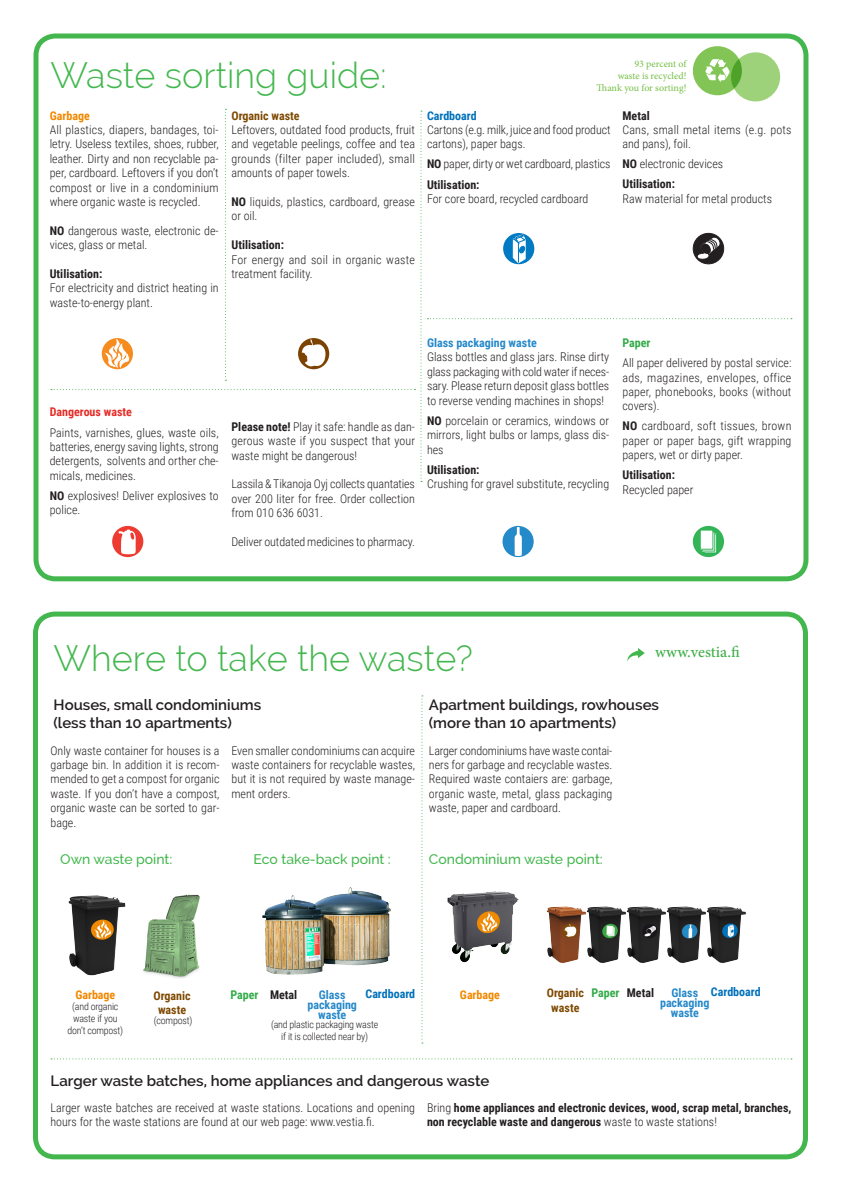
<style>
.page{position:relative;width:842px;height:1191px;background:#fff}
.page>*{position:absolute;margin:0;border:0;box-sizing:border-box;transform-origin:0 0}
.Otsikko{font:300 36px "Raleway";color:#43b74e}
.t1{font:500 16px "Minion Pro";letter-spacing:.005em;color:#40ae49}
.otsikko2{font:600 15px/18px "Raleway";color:#231f20}
.Otsikko3{font:500 14px "Raleway";color:#43b74e}
.Ohje{font:300 12px/14.4px "Roboto Condensed";color:#231f20;text-align:justify}
.Ohje-2{font:700 12px/14.4px "Roboto Condensed";color:#231f20}
.Ohje-3{font:700 12px/10px "Roboto Condensed";color:#2689ca;text-align:center}
.Ohje-4{font:300 12px/14.4px "Roboto Condensed";letter-spacing:.02em;color:#231f20}
.Ohje-5{font:700 12px/14.4px "Roboto Condensed";color:#7e4900;text-align:center}
.Ohje-6{font:700 12px "Roboto Condensed";color:#0071bb}
.Ohje-7{font:700 12px "Roboto Condensed";color:#f18800}
.Ohje-8{font:700 12px "Roboto Condensed";color:#32aa48}
.Ohje-9{font:700 12px "Roboto Condensed";color:#e62b27}
.Ohje-10{font:300 10px/12px "Roboto Condensed";letter-spacing:-.02em;color:#231f20;text-align:center}
.t2{font:10px "Minion Pro";letter-spacing:-.005em;color:#74bf43}
.s1{font-weight:700}
.s2{font-weight:300}
</style>
<div class="page">
<div style="left:33px;top:33px;width:775px;height:548px;border:5px solid #43b74e;border-radius:20px"></div>
<div style="left:33px;top:611px;width:775px;height:548px;border:5px solid #43b74e;border-radius:20px"></div>
<svg style="left:421px;top:695px;width:2px;height:348px"></svg>
<svg style="left:51px;top:1058px;width:741px;height:1px"></svg>
<div style="left:502px;top:526px;width:32px;height:31px;background:#248aca;border-radius:50%"></div>
<svg style="left:515px;top:527px;width:7px;height:29px"></svg>
<svg style="left:51px;top:109px;width:741px;height:373px"></svg>
<div style="left:693px;top:526px;width:31px;height:31px;background:#32b457;border-radius:50%"></div>
<div style="left:704px;top:534px;width:13px;height:19px;border:1px solid #26b258"></div>
<div style="left:702px;top:532px;width:13px;height:19px;border:1px solid #32b457"></div>
<div style="left:700px;top:530px;width:13px;height:19px;background:#fff"></div>
<div style="left:700px;top:530px;width:13px;height:19px;border:1px solid #32b457"></div>
<div style="left:112px;top:526px;width:31px;height:31px;background:#ee3b32;border-radius:50%"></div>
<svg style="left:118px;top:529px;width:18px;height:25px"></svg>
<img style="left:546px;top:906px;width:200px;height:57px">
<img style="left:447px;top:891px;width:72px;height:72px">
<img style="left:68px;top:895px;width:57px;height:81px">
<img style="left:262px;top:887px;width:129px;height:88px">
<div style="left:731px;top:52px;width:49px;height:49px;background:#9dd27b;border-radius:50%"></div>
<svg style="left:693px;top:46px;width:49px;height:49px"></svg>
<svg style="left:705px;top:59px;width:25px;height:23px"></svg>
<img style="left:143px;top:894px;width:57px;height:84px">
<svg style="left:627px;top:648px;width:18px;height:13px"></svg>
<p class="Otsikko" style="left:51px;top:54px;width:338px">Waste sorting guide:</p>
<p class="Ohje-7" style="left:50px;top:107px;width:42px">Garbage</p>
<p class="Ohje" style="left:50px;top:122px;width:170px">All plastics, diapers, bandages, toi&shy;letry. Useless textiles, shoes, rubber, leather. Dirty and non recyclable pa&shy;per, cardboard. Leftovers if you don’t compost or live in a condominium where organic waste is recycled.</p>
<p class="Ohje" style="left:50px;top:223px;width:170px"><span class="s1">NO</span> dangerous waste, electronic de&shy;vices, glass or metal.</p>
<p class="Ohje-2" style="left:50px;top:266px;width:54px">Utilisation:</p>
<p class="Ohje" style="left:50px;top:280px;width:170px">For electricity and district heating in waste-to-energy plant.</p>
<p class="Ohje-5" style="left:231px;top:108px;width:70px">Organic waste</p>
<p class="Ohje" style="left:231px;top:122px;width:185px">Leftovers, outdated food products, fruit and vegetable peelings, coffee and tea grounds (filter paper included), small amounts of paper towels.</p>
<p class="Ohje" style="left:231px;top:194px;width:185px"><span class="s1">NO</span> liquids, plastics, cardboard, grease or oil.</p>
<p class="Ohje-2" style="left:231px;top:237px;width:54px">Utilisation:</p>
<p class="Ohje-4" style="left:231px;top:252px;width:185px">For energy and soil in organic waste treatment facility.</p>
<p class="Ohje-9" style="left:50px;top:404px;width:84px">Dangerous waste</p>
<p class="Ohje" style="left:50px;top:424px;width:170px">Paints, varnishes, glues, waste oils, batteries, energy saving lights, strong detergents, solvents and orther che&shy;micals, medicines.</p>
<p class="Ohje" style="left:50px;top:488px;width:170px"><span class="s1">NO</span> explosives! Deliver explosives to police.</p>
<p class="Ohje" style="left:231px;top:419px;width:185px"><span class="s1">Please note!</span> Play it safe: handle as dan&shy;gerous waste if you suspect that your waste might be dangerous!</p>
<p class="Ohje" style="left:231px;top:476px;width:185px">Lassila &amp; Tikanoja Oyj collects quantaties over 200 liter for free. Order collection from 010 636 6031.</p>
<p class="Ohje" style="left:231px;top:534px;width:185px">Deliver outdated medicines to pharmacy.</p>
<p class="t2" style="left:634px;top:58px;width:54px">93 percent of</p>
<p class="t2" style="left:618px;top:70px;width:70px">waste is recycled!</p>
<p class="t2" style="left:597px;top:82px;width:91px">Thank you for sorting!</p>
<p class="Ohje-6" style="left:427px;top:107px;width:51px">Cardboard</p>
<p class="Ohje" style="left:427px;top:122px;width:185px">Cartons (e.g. milk, juice and food product cartons), paper bags.</p>
<p class="Ohje" style="left:427px;top:157px;width:185px"><span class="s1">NO</span> paper, dirty or wet cardboard, plastics</p>
<p class="Ohje-2" style="left:427px;top:177px;width:54px">Utilisation:</p>
<p class="Ohje" style="left:427px;top:191px;width:163px">For core board, recycled cardboard</p>
<p class="Ohje-2" style="left:622px;top:108px;width:29px">Metal</p>
<p class="Ohje" style="left:622px;top:122px;width:170px">Cans, small metal items (e.g. pots and pans), foil.</p>
<p class="Ohje" style="left:622px;top:156px;width:102px"><span class="s1">NO</span> electronic devices</p>
<p class="Ohje-2" style="left:622px;top:177px;width:54px">Utilisation:</p>
<p class="Ohje" style="left:622px;top:191px;width:151px">Raw material for metal products</p>
<p class="Ohje-3" style="left:427px;top:337px;width:111px">Glass packaging waste</p>
<p class="Ohje" style="left:427px;top:349px;width:184px">Glass bottles and glass jars. Rinse dirty glass packaging with cold water if neces&shy;sary. Please return deposit glass bottles to reverse vending machines in shops!</p>
<p class="Ohje" style="left:427px;top:413px;width:184px"><span class="s1">NO</span> porcelain or ceramics, windows or mirrors, light bulbs or lamps, glass dis&shy;hes</p>
<p class="Ohje-2" style="left:427px;top:462px;width:54px">Utilisation:</p>
<p class="Ohje" style="left:427px;top:476px;width:184px">Crushing for gravel substitute, recycling</p>
<p class="Ohje-8" style="left:622px;top:334px;width:30px">Paper</p>
<p class="Ohje" style="left:622px;top:355px;width:170px">All paper delivered by postal service: ads, magazines, envelopes, office paper, phonebooks, books (without covers).</p>
<p class="Ohje" style="left:622px;top:418px;width:170px"><span class="s1">NO</span> cardboard, soft tissues, brown paper or paper bags, gift wrapping papers, wet or dirty paper.</p>
<p class="Ohje-2" style="left:622px;top:467px;width:54px">Utilisation:</p>
<p class="Ohje" style="left:622px;top:482px;width:72px">Recycled paper</p>
<p class="Otsikko" style="left:54px;top:637px;width:421px">Where to take the waste?</p>
<p class="t1" style="left:655px;top:641px;width:86px">www.vestia.fi</p>
<p class="otsikko2" style="left:54px;top:695px;width:209px">Houses, small condominiums (less than 10 apartments)</p>
<p class="Ohje" style="left:51px;top:742px;width:170px">Only waste container for houses is a garbage bin. In addition it is recom&shy;mended to get a compost for organic waste. If you don’t have a compost, organic waste can be sorted to gar&shy;bage.</p>
<p class="Ohje" style="left:231px;top:742px;width:185px">Even smaller condominiums can acquire waste containers for recyclable wastes, but it is not required by waste manage&shy;ment orders.</p>
<p class="otsikko2" style="left:429px;top:695px;width:232px">Apartment buildings, rowhouses</p>
<p class="otsikko2" style="left:429px;top:713px;width:189px">(more than 10 apartments)</p>
<p class="Ohje" style="left:429px;top:742px;width:185px">Larger condominiums have waste contai&shy;ners for garbage and recyclable wastes.<br>Required waste contaiers are: garbage, organic waste, metal, glass packaging waste, paper and cardboard.</p>
<p class="Otsikko3" style="left:60px;top:851px;width:114px">Own waste point:</p>
<p class="Otsikko3" style="left:253px;top:851px;width:139px">Eco take-back point :</p>
<p class="Otsikko3" style="left:429px;top:851px;width:176px">Condominium waste point:</p>
<p class="Ohje-7" style="left:75px;top:986px;width:42px">Garbage</p>
<p class="Ohje-8" style="left:230px;top:986px;width:30px">Paper</p>
<p class="Ohje-2" style="left:270px;top:987px;width:29px">Metal</p>
<p class="Ohje-6" style="left:365px;top:985px;width:51px">Cardboard</p>
<p class="Ohje-7" style="left:460px;top:986px;width:42px">Garbage</p>
<p class="Ohje-8" style="left:591px;top:984px;width:30px">Paper</p>
<p class="Ohje-2" style="left:627px;top:985px;width:29px">Metal</p>
<p class="Ohje-6" style="left:711px;top:983px;width:51px">Cardboard</p>
<p class="Ohje-10" style="left:68px;top:1000px;width:57px">(and organic waste if you don’t compost)</p>
<p class="Ohje-3" style="left:307px;top:989px;width:51px">Glass packaging waste</p>
<p class="Ohje-3" style="left:660px;top:987px;width:51px">Glass packaging waste</p>
<p class="Ohje-5" style="left:153px;top:988px;width:39px">Organic waste</p>
<p class="Ohje-5" style="left:547px;top:985px;width:39px">Organic waste</p>
<p class="Ohje-10" style="left:154px;top:1014px;width:40px">(compost)</p>
<p class="Ohje-10" style="left:271px;top:1018px;width:109px">(and plastic packaging waste if it is collected near by)</p>
<p class="otsikko2" style="left:51px;top:1072px;width:440px">Larger waste batches, home appliances and dangerous waste</p>
<p class="Ohje" style="left:51px;top:1100px;width:366px">Larger waste batches are received at waste stations. Locations and opening hours for the waste stations are found at our web page: www.vestia.fi.</p>
<p class="Ohje-2" style="left:427px;top:1100px;width:366px"><span class="s2">Bring</span> home appliances and electronic devices, wood, scrap metal, branches, non recyclable waste and dangerous <span class="s2">waste to waste stations!</span></p>
</div>
